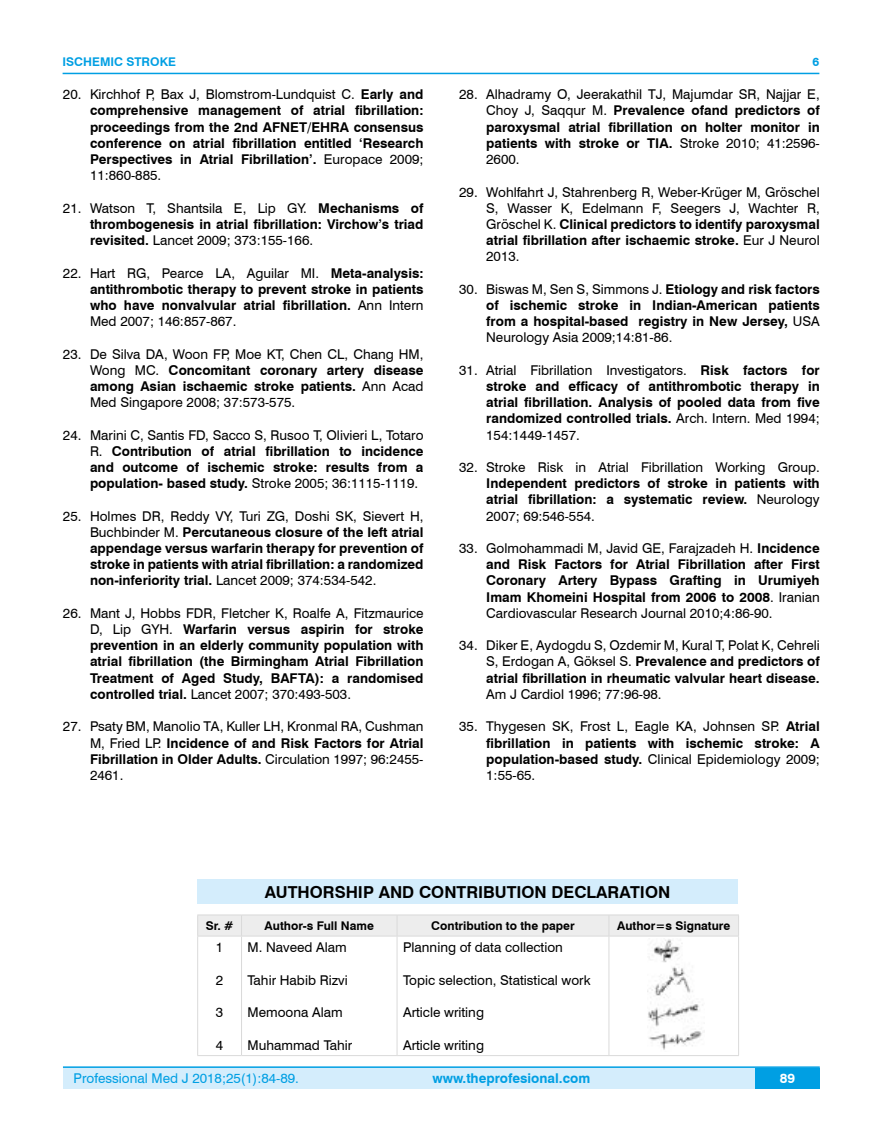
<style>
.page{position:relative;width:882px;height:1145px;background:#fff}
.page>*{position:absolute;margin:0;border:0;box-sizing:border-box;transform-origin:0 0}
.t1{font:700 16.5px "Swiss 721 BT";color:#000}
.t2{font:700 13.5px/16.2px "Swiss 721 BT";color:#000;text-align:justify}
.t3{font:13.5px/16.2px "Swiss 721 BT";color:#000;text-align:justify}
.t4{font:13.5px "Swiss 721 BT";color:#009fe3}
.t5{font:700 13.5px "Swiss 721 BT";color:#009fe3}
.t6{font:700 13.5px "Swiss 721 BT";color:#fff}
.t7{font:700 12px "Swiss 721 BT";color:#000}
.t8{font:700 12px "Swiss 721 BT";color:#009fe3}
.s1{font-weight:400}
.s2{font-weight:700}
</style>
<div class="page">
<div style="left:63px;top:1067px;width:756px;height:21px;background:#d4edfc"></div>
<hr style="left:63px;top:1066px;width:756px;height:2px;background:#009fe3">
<div style="left:754px;top:1068px;width:65px;height:20px;background:#009fe3"></div>
<hr style="left:63px;top:73px;width:756px;height:1px;background:#009fe3">
<div style="left:197px;top:879px;width:540px;height:25px;background:#d4edfc"></div>
<hr style="left:197px;top:914px;width:44px;height:1px;background:#dadada">
<hr style="left:241px;top:914px;width:156px;height:1px;background:#dadada">
<hr style="left:397px;top:914px;width:211px;height:1px;background:#dadada">
<hr style="left:608px;top:914px;width:130px;height:1px;background:#dadada">
<div style="left:197px;top:915px;width:541px;height:20px;background:#ededed"></div>
<hr style="left:197px;top:935px;width:44px;height:1px;background:#dadada">
<hr style="left:197px;top:936px;width:1px;height:119px;background:#dadada">
<hr style="left:241px;top:935px;width:156px;height:1px;background:#dadada">
<hr style="left:241px;top:936px;width:1px;height:119px;background:#dadada">
<hr style="left:397px;top:935px;width:211px;height:1px;background:#dadada">
<hr style="left:396px;top:936px;width:1px;height:119px;background:#dadada">
<hr style="left:608px;top:935px;width:130px;height:1px;background:#dadada">
<hr style="left:608px;top:936px;width:1px;height:119px;background:#dadada">
<hr style="left:737px;top:936px;width:1px;height:119px;background:#dadada">
<hr style="left:197px;top:1055px;width:44px;height:1px;background:#dadada">
<hr style="left:241px;top:1055px;width:156px;height:1px;background:#dadada">
<hr style="left:397px;top:1055px;width:211px;height:1px;background:#dadada">
<hr style="left:608px;top:1055px;width:130px;height:1px;background:#dadada">
<img style="left:647px;top:939px;width:56px;height:111px">
<p class="t8" style="left:63px;top:53px;width:115px">ISCHEMIC STROKE</p>
<p class="t2" style="left:90px;top:86px;width:335px;text-indent:-27px"><span class="s1">20. Kirchhof P, Bax J, Blomstrom-Lundquist C.</span> Early and comprehensive management of atrial fibrillation: proceedings from the 2nd AFNET/EHRA consensus conference on atrial fibrillation entitled ‘Research Perspectives in Atrial Fibrillation’. <span class="s1">Europace 2009; 11:860-885.</span></p>
<p class="t2" style="left:90px;top:199px;width:335px;text-indent:-27px"><span class="s1">21. Watson T, Shantsila E, Lip GY.</span> Mechanisms of thrombogenesis in atrial fibrillation: Virchow’s triad revisited. <span class="s1">Lancet 2009; 373:155-166.</span></p>
<p class="t2" style="left:90px;top:264px;width:335px;text-indent:-27px"><span class="s1">22. Hart RG, Pearce LA, Aguilar MI.</span> Meta-analysis: antithrombotic therapy to prevent stroke in patients who have nonvalvular atrial fibrillation. <span class="s1">Ann Intern Med 2007; 146:857-867.</span></p>
<p class="t3" style="left:90px;top:345px;width:335px;text-indent:-27px">23. De Silva DA, Woon FP, Moe KT, Chen CL, Chang HM, Wong MC. <span class="s2">Concomitant coronary artery disease among Asian ischaemic stroke patients.</span> Ann Acad Med Singapore 2008; 37:573-575.</p>
<p class="t2" style="left:90px;top:426px;width:335px;text-indent:-27px"><span class="s1">24. Marini C, Santis FD, Sacco S, Rusoo T, Olivieri L, Totaro R.</span> Contribution of atrial fibrillation to incidence and outcome of ischemic stroke: results from a population- based study. <span class="s1">Stroke 2005; 36:1115-1119.</span></p>
<p class="t2" style="left:90px;top:507px;width:335px;text-indent:-27px"><span class="s1">25. Holmes DR, Reddy VY, Turi ZG, Doshi SK, Sievert H, Buchbinder M.</span> Percutaneous closure of the left atrial appendage versus warfarin therapy for prevention of stroke in patients with atrial fibrillation: a randomized non-inferiority trial. <span class="s1">Lancet 2009; 374:534-542.</span></p>
<p class="t2" style="left:90px;top:604px;width:335px;text-indent:-27px"><span class="s1">26. Mant J, Hobbs FDR, Fletcher K, Roalfe A, Fitzmaurice D, Lip GYH.</span> Warfarin versus aspirin for stroke prevention in an elderly community population with atrial fibrillation (the Birmingham Atrial Fibrillation Treatment of Aged Study, BAFTA): a randomised controlled trial. <span class="s1">Lancet 2007; 370:493-503.</span></p>
<p class="t3" style="left:90px;top:718px;width:335px;text-indent:-27px">27. Psaty BM, Manolio TA, Kuller LH, Kronmal RA, Cushman M, Fried LP. <span class="s2">Incidence of and Risk Factors for Atrial Fibrillation in Older Adults.</span> Circulation 1997; 96:2455- 2461.</p>
<p class="t8" style="left:812px;top:53px;width:8px">6</p>
<p class="t2" style="left:486px;top:86px;width:335px;text-indent:-27px"><span class="s1">28. Alhadramy O, Jeerakathil TJ, Majumdar SR, Najjar E, Choy J, Saqqur M.</span> Prevalence ofand predictors of paroxysmal atrial fibrillation on holter monitor in patients with stroke or TIA. <span class="s1">Stroke 2010; 41:2596- 2600.</span></p>
<p class="t3" style="left:486px;top:183px;width:335px;text-indent:-27px">29. Wohlfahrt J, Stahrenberg R, Weber-Krüger M, Gröschel S, Wasser K, Edelmann F, Seegers J, Wachter R, Gröschel K. <span class="s2">Clinical predictors to identify paroxysmal atrial fibrillation after ischaemic stroke.</span> Eur J Neurol 2013.</p>
<p class="t2" style="left:486px;top:280px;width:335px;text-indent:-27px"><span class="s1">30. Biswas M, Sen S, Simmons J.</span> Etiology and risk factors of ischemic stroke in Indian-American patients from a hospital-based registry in New Jersey, <span class="s1">USA Neurology Asia 2009;14:81-86.</span></p>
<p class="t2" style="left:486px;top:361px;width:335px;text-indent:-27px"><span class="s1">31. Atrial Fibrillation Investigators.</span> Risk factors for stroke and efficacy of antithrombotic therapy in atrial fibrillation. Analysis of pooled data from five randomized controlled trials. <span class="s1">Arch. Intern. Med 1994; 154:1449-1457.</span></p>
<p class="t3" style="left:459px;top:458px;width:362px">32. Stroke Risk in Atrial Fibrillation Working Group.</p>
<p class="t2" style="left:486px;top:475px;width:335px">Independent predictors of stroke in patients with atrial fibrillation: a systematic review. <span class="s1">Neurology 2007; 69:546-554.</span></p>
<p class="t2" style="left:486px;top:540px;width:335px;text-indent:-27px"><span class="s1">33. Golmohammadi M, Javid GE, Farajzadeh H.</span> Incidence and Risk Factors for Atrial Fibrillation after First Coronary Artery Bypass Grafting in Urumiyeh Imam Khomeini Hospital from 2006 to 2008<span class="s1">. Iranian Cardiovascular Research Journal 2010;4:86-90.</span></p>
<p class="t2" style="left:486px;top:637px;width:335px;text-indent:-27px"><span class="s1">34. Diker E, Aydogdu S, Ozdemir M, Kural T, Polat K, Cehreli S, Erdogan A, Göksel S.</span> Prevalence and predictors of atrial fibrillation in rheumatic valvular heart disease.</p>
<p class="t3" style="left:486px;top:685px;width:177px">Am J Cardiol 1996; 77:96-98.</p>
<p class="t3" style="left:486px;top:718px;width:335px;text-indent:-27px">35. Thygesen SK, Frost L, Eagle KA, Johnsen SP. <span class="s2">Atrial fibrillation in patients with ischemic stroke: A population-based study.</span> Clinical Epidemiology 2009; 1:55-65.</p>
<p class="t1" style="left:265px;top:880px;width:406px">AUTHORSHIP AND CONTRIBUTION DECLARATION</p>
<p class="t7" style="left:206px;top:917px;width:29px">Sr. #</p>
<p class="t7" style="left:264px;top:917px;width:111px">Author-s Full Name</p>
<p class="t7" style="left:431px;top:917px;width:145px">Contribution to the paper</p>
<p class="t7" style="left:616px;top:917px;width:115px">Author=s Signature</p>
<p class="t3" style="left:216px;top:939px;width:9px">1</p>
<p class="t3" style="left:216px;top:971px;width:9px">2</p>
<p class="t3" style="left:216px;top:1003px;width:9px">3</p>
<p class="t3" style="left:216px;top:1036px;width:9px">4</p>
<p class="t3" style="left:247px;top:939px;width:101px">M. Naveed Alam</p>
<p class="t3" style="left:247px;top:971px;width:102px">Tahir Habib Rizvi</p>
<p class="t3" style="left:247px;top:1003px;width:97px">Memoona Alam</p>
<p class="t3" style="left:247px;top:1036px;width:106px">Muhammad Tahir</p>
<p class="t3" style="left:403px;top:939px;width:161px">Planning of data collection</p>
<p class="t3" style="left:403px;top:971px;width:189px">Topic selection, Statistical work</p>
<p class="t3" style="left:403px;top:1003px;width:82px">Article writing</p>
<p class="t3" style="left:403px;top:1036px;width:82px">Article writing</p>
<p class="t4" style="left:74px;top:1069px;width:227px">Professional Med J 2018;25(1):84-89.</p>
<p class="t5" style="left:432px;top:1069px;width:159px">www.theprofesional.com</p>
<p class="t6" style="left:779px;top:1069px;width:17px">89</p>
</div>
